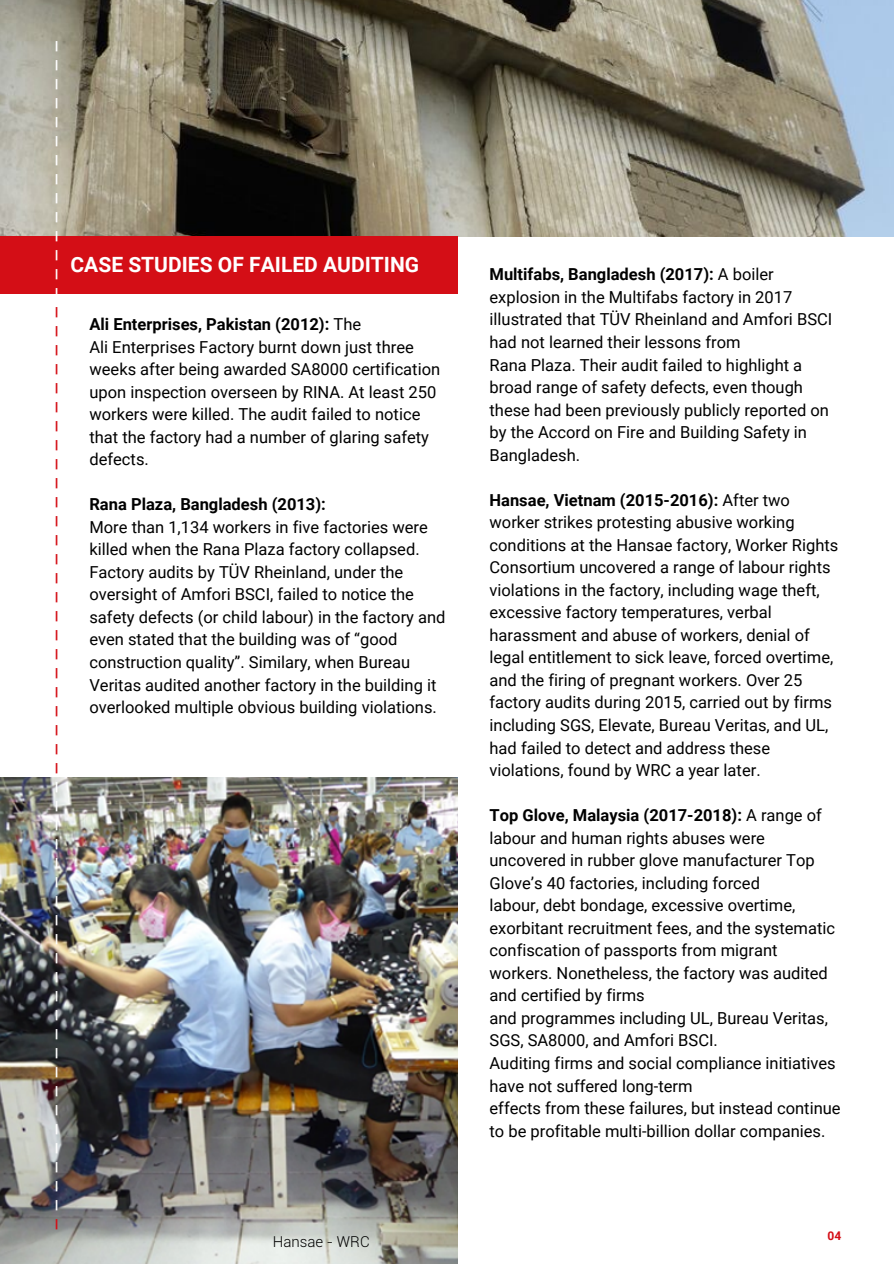
<style>
.page{position:relative;width:894px;height:1264px;background:#fff}
.page>*{position:absolute;margin:0;border:0;box-sizing:border-box;transform-origin:0 0}
.t1{font:21px "Roboto";color:#fff}
.t2{font:700 21px "Roboto";color:#fff}
.t3{font:16.5px/22.5px "Roboto";color:#000}
.t4{font:700 16.5px "Roboto";color:#000}
.t5{font:300 15px "Roboto";color:#000}
.t6{font:700 12px "Roboto";color:#d40e16}
.s1{color:#d40e16}
.s2{font-weight:700}
</style>
<div class="page">
<img style="left:0;top:0;width:893px;height:236px">
<div style="left:0;top:237px;width:457px;height:57px;background:#d40e16"></div>
<img style="left:0;top:777px;width:457px;height:486px">
<p class="t1" style="left:45px;top:1230px;width:1192px;rotate:-90deg"><span class="s1">–</span>–––––––––––––––––––––––<span class="s1">–––––––––––––––––––––––––</span>––––––––––––––</p>
<p class="t2" style="left:70px;top:252px;width:350px">CASE STUDIES OF FAILED AUDITING</p>
<p class="t3" style="left:89px;top:313px;width:352px"><span class="s2">Ali Enterprises, Pakistan (2012):</span> The<br>Ali Enterprises Factory burnt down just three weeks after being awarded SA8000 certification upon inspection overseen by RINA. At least 250 workers were killed. The audit failed to notice that the factory had a number of glaring safety defects.</p>
<p class="t4" style="left:89px;top:495px;width:238px">Rana Plaza, Bangladesh (2013):</p>
<p class="t3" style="left:89px;top:516px;width:357px">More than 1,134 workers in five factories were killed when the Rana Plaza factory collapsed.<br>Factory audits by TÜV Rheinland, under the oversight of Amfori BSCI, failed to notice the safety defects (or child labour) in the factory and even stated that the building was of “good construction quality”. Similary, when Bureau Veritas audited another factory in the building it overlooked multiple obvious building violations.</p>
<p class="t5" style="left:273px;top:1233px;width:98px">Hansae - WRC</p>
<p class="t3" style="left:489px;top:263px;width:344px"><span class="s2">Multifabs, Bangladesh (2017):</span> A boiler explosion in the Multifabs factory in 2017 illustrated that TÜV Rheinland and Amfori BSCI had not learned their lessons from<br>Rana Plaza. Their audit failed to highlight a broad range of safety defects, even though these had been previously publicly reported on by the Accord on Fire and Building Safety in Bangladesh.</p>
<p class="t3" style="left:489px;top:489px;width:350px"><span class="s2">Hansae, Vietnam (2015-2016):</span> After two worker strikes protesting abusive working conditions at the Hansae factory, Worker Rights Consortium uncovered a range of labour rights violations in the factory, including wage theft, excessive factory temperatures, verbal harassment and abuse of workers, denial of legal entitlement to sick leave, forced overtime, and the firing of pregnant workers. Over 25 factory audits during 2015, carried out by firms including SGS, Elevate, Bureau Veritas, and UL, had failed to detect and address these violations, found by WRC a year later.</p>
<p class="t3" style="left:489px;top:804px;width:352px"><span class="s2">Top Glove, Malaysia (2017-2018):</span> A range of labour and human rights abuses were uncovered in rubber glove manufacturer Top Glove’s 40 factories, including forced<br>labour, debt bondage, excessive overtime, exorbitant recruitment fees, and the systematic confiscation of passports from migrant workers. Nonetheless, the factory was audited and certified by firms<br>and programmes including UL, Bureau Veritas, SGS, SA8000, and Amfori BSCI.<br>Auditing firms and social compliance initiatives have not suffered long-term<br>effects from these failures, but instead continue to be profitable multi-billion dollar companies.</p>
<p class="t6" style="left:827px;top:1228px;width:15px">04</p>
</div>
